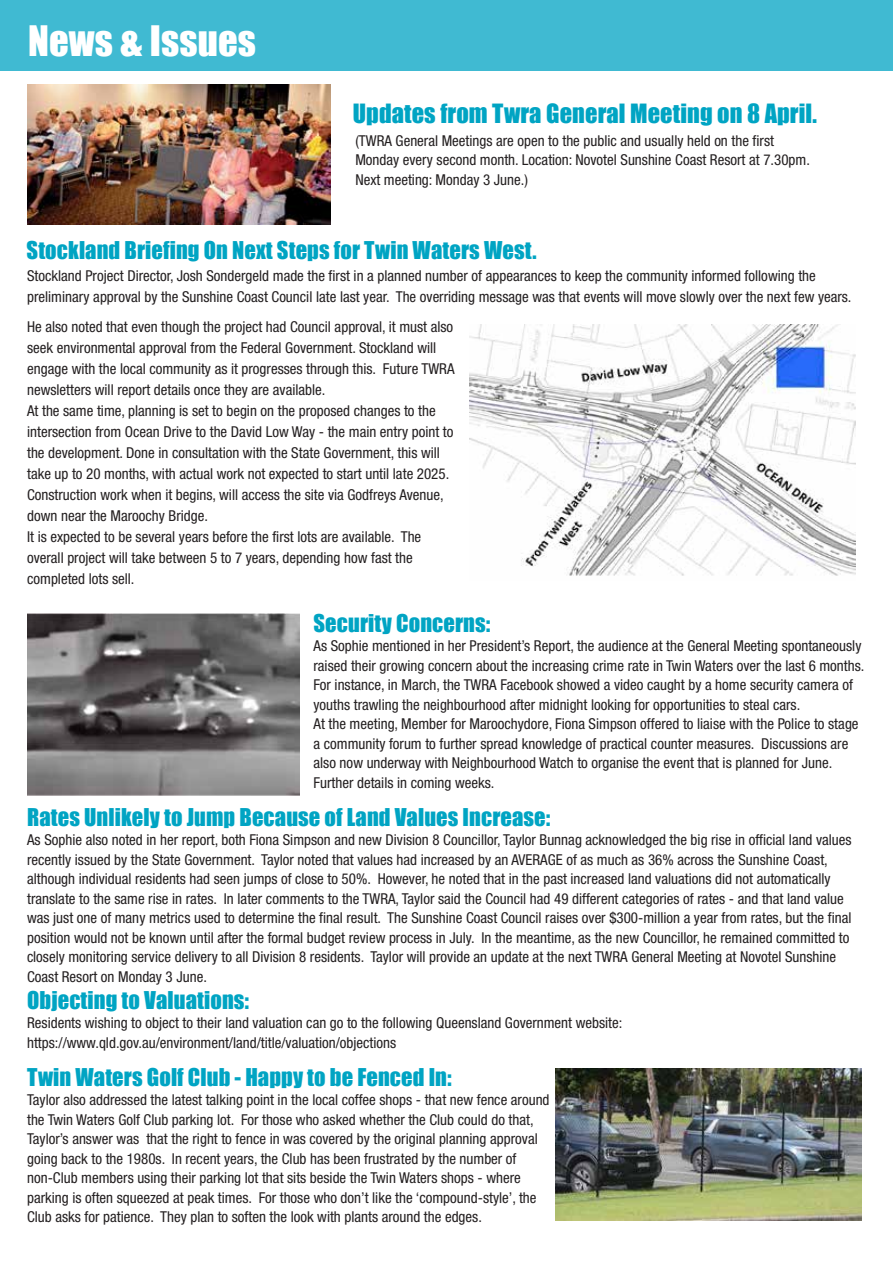
<style>
.page{position:relative;width:893px;height:1263px;background:#fff}
.page>*{position:absolute;margin:0;border:0;box-sizing:border-box;transform-origin:0 0}
.t1{font:38.55px "Impact";letter-spacing:.005em;color:#fff}
.t2{font:24.3px "Impact";letter-spacing:.005em;color:#00a4c3}
.t3{font:22.5px "Impact";letter-spacing:.005em;color:#00a4c3}
.t4{font:condensed 15px/19.5px "Helvetica Neue";color:#231f20}
</style>
<div class="page">
<div style="left:0;top:0;width:893px;height:71px;background:#40bad2"></div>
<img style="left:27px;top:85px;width:303px;height:140px">
<img style="left:469px;top:325px;width:386px;height:251px">
<img style="left:27px;top:613px;width:272px;height:182px">
<img style="left:555px;top:1069px;width:306px;height:151px">
<h1 class="t1" style="left:28px;top:11px;width:230px">News &amp; Issues</h1>
<h2 class="t2" style="left:353px;top:95px;width:466px">Updates from Twra General Meeting on 8 April.</h2>
<p class="t4" style="left:355px;top:131px;width:456px">(TWRA General Meetings are open to the public and usually held on the first<br>Monday every second month. Location: Novotel Sunshine Coast Resort at 7.30pm.<br>Next meeting: Monday 3 June.)</p>
<h3 class="t3" style="left:27px;top:233px;width:511px">Stockland Briefing On Next Steps for Twin Waters West.</h3>
<p class="t4" style="left:27px;top:265px;width:826px;line-height:21px">Stockland Project Director, Josh Sondergeld made the first in a planned number of appearances to keep the community informed following the preliminary approval by the Sunshine Coast Council late last year. The overriding message was that events will move slowly over the next few years.</p>
<p class="t4" style="left:27px;top:316px;width:429px;line-height:21px">He also noted that even though the project had Council approval, it must also seek environmental approval from the Federal Government. Stockland will engage with the local community as it progresses through this. Future TWRA newsletters will report details once they are available.<br>At the same time, planning is set to begin on the proposed changes to the intersection from Ocean Drive to the David Low Way - the main entry point to the development. Done in consultation with the State Government, this will take up to 20 months, with actual work not expected to start until late 2025.<br>Construction work when it begins, will access the site via Godfreys Avenue, down near the Maroochy Bridge.<br>It is expected to be several years before the first lots are available. The overall project will take between 5 to 7 years, depending how fast the completed lots sell.</p>
<h3 class="t3" style="left:314px;top:605px;width:178px">Security Concerns:</h3>
<p class="t4" style="left:314px;top:636px;width:552px">As Sophie mentioned in her President’s Report, the audience at the General Meeting spontaneously raised their growing concern about the increasing crime rate in Twin Waters over the last 6 months.<br>For instance, in March, the TWRA Facebook showed a video caught by a home security camera of youths trawling the neighbourhood after midnight looking for opportunities to steal cars.<br>At the meeting, Member for Maroochydore, Fiona Simpson offered to liaise with the Police to stage a community forum to further spread knowledge of practical counter measures. Discussions are also now underway with Neighbourhood Watch to organise the event that is planned for June.<br>Further details in coming weeks.</p>
<h3 class="t3" style="left:27px;top:800px;width:525px">Rates Unlikely to Jump Because of Land Values Increase:</h3>
<p class="t4" style="left:27px;top:830px;width:826px">As Sophie also noted in her report, both Fiona Simpson and new Division 8 Councillor, Taylor Bunnag acknowledged the big rise in official land values recently issued by the State Government. Taylor noted that values had increased by an AVERAGE of as much as 36% across the Sunshine Coast, although individual residents had seen jumps of close to 50%. However, he noted that in the past increased land valuations did not automatically translate to the same rise in rates. In later comments to the TWRA, Taylor said the Council had 49 different categories of rates - and that land value was just one of many metrics used to determine the final result. The Sunshine Coast Council raises over $300-million a year from rates, but the final position would not be known until after the formal budget review process in July. In the meantime, as the new Councillor, he remained committed to closely monitoring service delivery to all Division 8 residents. Taylor will provide an update at the next TWRA General Meeting at Novotel Sunshine Coast Resort on Monday 3 June.</p>
<h3 class="t3" style="left:27px;top:983px;width:224px">Objecting to Valuations:</h3>
<p class="t4" style="left:27px;top:1013px;width:597px">Residents wishing to object to their land valuation can go to the following Queensland Government website: https://www.qld.gov.au/environment/land/title/valuation/objections</p>
<h3 class="t3" style="left:27px;top:1059px;width:426px">Twin Waters Golf Club - Happy to be Fenced In:</h3>
<p class="t4" style="left:27px;top:1090px;width:524px">Taylor also addressed the latest talking point in the local coffee shops - that new fence around the Twin Waters Golf Club parking lot. For those who asked whether the Club could do that, Taylor’s answer was that the right to fence in was covered by the original planning approval going back to the 1980s. In recent years, the Club has been frustrated by the number of non-Club members using their parking lot that sits beside the Twin Waters shops - where parking is often squeezed at peak times. For those who don’t like the ‘compound-style’, the Club asks for patience. They plan to soften the look with plants around the edges.</p>
</div>
